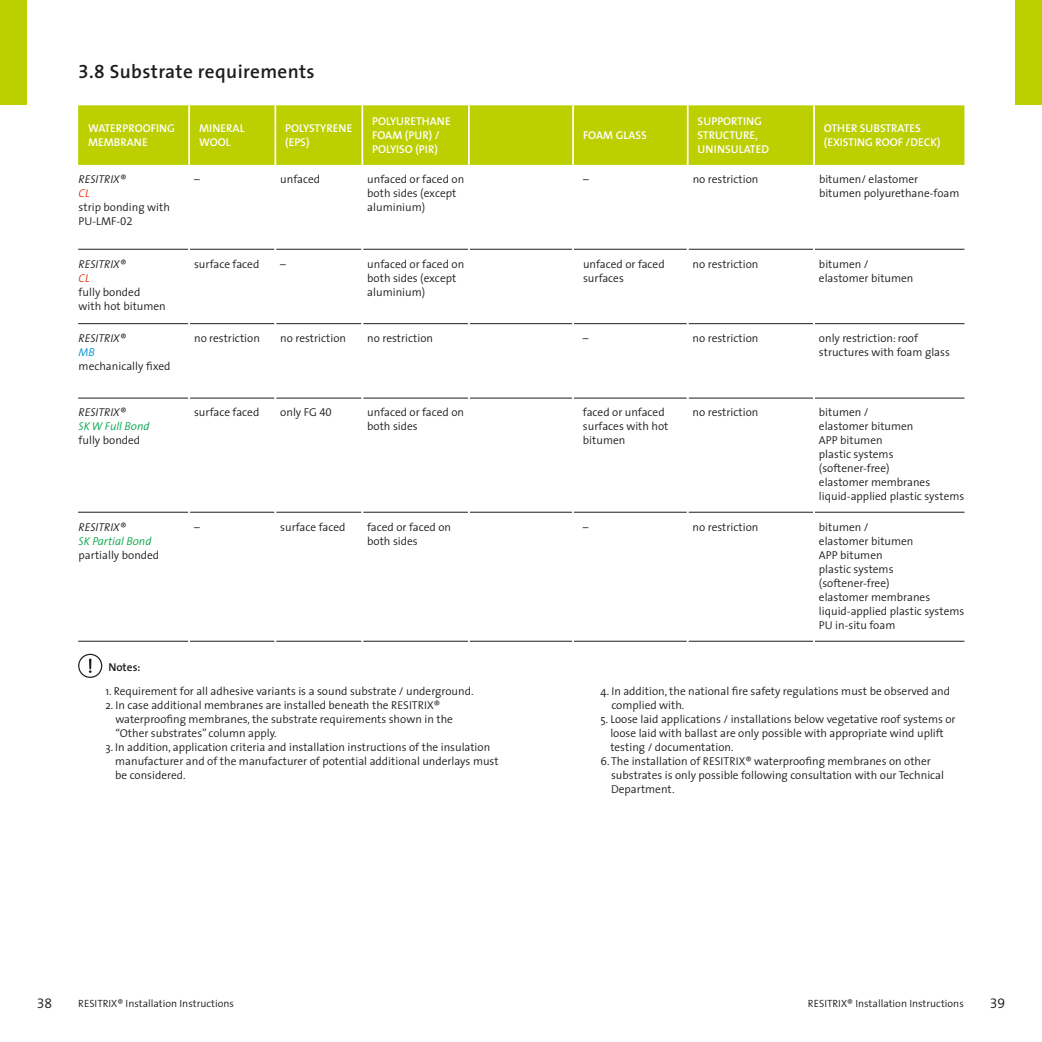
<style>
.page{position:relative;width:1042px;height:1042px;background:#fff}
.page>*{position:absolute;margin:0;border:0;box-sizing:border-box;transform-origin:0 0}
.t1{font:600 19.25px "The Sans";letter-spacing:.02em;color:#1d1d1b}
.t2{font:14px "The Sans Semi Light Expert";color:#1d1d1b}
.t3{font:300 11.38px/14px "The Sans";color:#1d1d1b}
.t4{font:600 11.38px/14px "The Sans";color:#fff}
.t5{font:italic 300 11.38px "The Sans";color:#1d1d1b}
.t6{font:italic 300 11.38px "The Sans";color:#04a64b}
.t7{font:600 11.38px "The Sans";color:#1d1d1b}
.t8{font:italic 300 11.38px "The Sans";color:#e63412}
.t9{font:italic 300 11.38px "The Sans";color:#0092d4}
.t10{font:300 10.5px "The Sans";color:#1d1d1b}
.s1{font-family:"The Sans Semi Bold Expert";font-weight:400}
.s2{font-family:"The Sans Semi Light Expert";font-weight:400}
</style>
<div class="page">
<div style="left:78px;top:105px;width:886px;height:60px;background:#bccf00"></div>
<hr style="left:78px;top:249px;width:110px;height:1px;background:#1d1d1b">
<hr style="left:190px;top:249px;width:84px;height:1px;background:#1d1d1b">
<hr style="left:276px;top:249px;width:85px;height:1px;background:#1d1d1b">
<hr style="left:363px;top:249px;width:105px;height:1px;background:#1d1d1b">
<hr style="left:470px;top:249px;width:102px;height:1px;background:#1d1d1b">
<hr style="left:574px;top:249px;width:113px;height:1px;background:#1d1d1b">
<hr style="left:688px;top:249px;width:125px;height:1px;background:#1d1d1b">
<hr style="left:815px;top:249px;width:149px;height:1px;background:#1d1d1b">
<hr style="left:78px;top:323px;width:110px;height:1px;background:#1d1d1b">
<hr style="left:190px;top:323px;width:84px;height:1px;background:#1d1d1b">
<hr style="left:276px;top:323px;width:85px;height:1px;background:#1d1d1b">
<hr style="left:363px;top:323px;width:105px;height:1px;background:#1d1d1b">
<hr style="left:470px;top:323px;width:102px;height:1px;background:#1d1d1b">
<hr style="left:574px;top:323px;width:113px;height:1px;background:#1d1d1b">
<hr style="left:688px;top:323px;width:125px;height:1px;background:#1d1d1b">
<hr style="left:815px;top:323px;width:149px;height:1px;background:#1d1d1b">
<hr style="left:78px;top:398px;width:110px;height:1px;background:#1d1d1b">
<hr style="left:190px;top:398px;width:84px;height:1px;background:#1d1d1b">
<hr style="left:276px;top:398px;width:85px;height:1px;background:#1d1d1b">
<hr style="left:363px;top:398px;width:105px;height:1px;background:#1d1d1b">
<hr style="left:470px;top:398px;width:102px;height:1px;background:#1d1d1b">
<hr style="left:574px;top:398px;width:113px;height:1px;background:#1d1d1b">
<hr style="left:688px;top:398px;width:125px;height:1px;background:#1d1d1b">
<hr style="left:815px;top:398px;width:149px;height:1px;background:#1d1d1b">
<hr style="left:78px;top:512px;width:110px;height:1px;background:#1d1d1b">
<hr style="left:190px;top:512px;width:84px;height:1px;background:#1d1d1b">
<hr style="left:276px;top:512px;width:85px;height:1px;background:#1d1d1b">
<hr style="left:363px;top:512px;width:105px;height:1px;background:#1d1d1b">
<hr style="left:470px;top:512px;width:102px;height:1px;background:#1d1d1b">
<hr style="left:574px;top:512px;width:113px;height:1px;background:#1d1d1b">
<hr style="left:688px;top:512px;width:125px;height:1px;background:#1d1d1b">
<hr style="left:815px;top:512px;width:149px;height:1px;background:#1d1d1b">
<hr style="left:78px;top:641px;width:110px;height:1px;background:#1d1d1b">
<hr style="left:190px;top:641px;width:84px;height:1px;background:#1d1d1b">
<hr style="left:276px;top:641px;width:85px;height:1px;background:#1d1d1b">
<hr style="left:363px;top:641px;width:105px;height:1px;background:#1d1d1b">
<hr style="left:470px;top:641px;width:102px;height:1px;background:#1d1d1b">
<hr style="left:574px;top:641px;width:113px;height:1px;background:#1d1d1b">
<hr style="left:688px;top:641px;width:125px;height:1px;background:#1d1d1b">
<hr style="left:815px;top:641px;width:149px;height:1px;background:#1d1d1b">
<hr style="left:188px;top:105px;width:2px;height:60px;background:#fff">
<hr style="left:274px;top:105px;width:2px;height:60px;background:#fff">
<hr style="left:361px;top:105px;width:2px;height:60px;background:#fff">
<hr style="left:468px;top:105px;width:2px;height:60px;background:#fff">
<hr style="left:572px;top:105px;width:2px;height:60px;background:#fff">
<hr style="left:687px;top:105px;width:1px;height:60px;background:#fff">
<hr style="left:813px;top:105px;width:2px;height:60px;background:#fff">
<div style="left:78px;top:654px;width:24px;height:24px;border:1px solid #1d1d1b;border-radius:50%"></div>
<svg style="left:89px;top:659px;width:3px;height:14px"></svg>
<div style="left:1016px;top:0;width:26px;height:104px;background:#bccf00"></div>
<div style="left:0;top:0;width:26px;height:104px;background:#bccf00"></div>
<h1 class="t1" style="left:78px;top:56px;width:238px"><span class="s1">3.8</span> Substrate requirements</h1>
<p class="t4" style="left:88px;top:121px;width:88px">WATERPROOFING<br>MEMBRANE</p>
<p class="t4" style="left:199px;top:121px;width:47px">MINERAL<br>WOOL</p>
<p class="t4" style="left:285px;top:121px;width:69px">POLYSTYRENE (EPS)</p>
<p class="t4" style="left:372px;top:114px;width:80px">POLYURETHANE<br>FOAM (PUR) /<br>POLYISO (PIR)</p>
<p class="t4" style="left:583px;top:128px;width:65px">FOAM GLASS</p>
<p class="t4" style="left:697px;top:114px;width:73px">SUPPORTING<br>STRUCTURE,<br>UNINSULATED</p>
<p class="t4" style="left:824px;top:121px;width:118px">OTHER SUBSTRATES (EXISTING ROOF /DECK)</p>
<p class="t5" style="left:79px;top:170px;width:49px">RESITRIX®</p>
<p class="t8" style="left:79px;top:184px;width:13px">CL</p>
<p class="t3" style="left:79px;top:200px;width:93px">strip bonding with<br>PU-LMF-<span class="s2">02</span></p>
<p class="t3" style="left:194px;top:172px;width:7px">–</p>
<p class="t3" style="left:280px;top:172px;width:41px">unfaced</p>
<p class="t3" style="left:367px;top:172px;width:98px">unfaced or faced on both sides (except aluminium)</p>
<p class="t3" style="left:583px;top:172px;width:7px">–</p>
<p class="t3" style="left:692px;top:172px;width:67px">no restriction</p>
<p class="t3" style="left:819px;top:172px;width:142px">bitumen/ elastomer bitumen polyurethane-foam</p>
<p class="t5" style="left:79px;top:254px;width:49px">RESITRIX®</p>
<p class="t8" style="left:79px;top:268px;width:13px">CL</p>
<p class="t3" style="left:79px;top:284px;width:89px">fully bonded with hot bitumen</p>
<p class="t3" style="left:194px;top:256px;width:67px">surface faced</p>
<p class="t3" style="left:280px;top:256px;width:7px">–</p>
<p class="t3" style="left:367px;top:256px;width:98px">unfaced or faced on both sides (except aluminium)</p>
<p class="t3" style="left:583px;top:256px;width:83px">unfaced or faced surfaces</p>
<p class="t3" style="left:692px;top:256px;width:67px">no restriction</p>
<p class="t3" style="left:819px;top:256px;width:96px">bitumen / elastomer bitumen</p>
<p class="t5" style="left:79px;top:329px;width:49px">RESITRIX®</p>
<p class="t9" style="left:79px;top:343px;width:18px">MB</p>
<p class="t3" style="left:79px;top:359px;width:93px">mechanically fixed</p>
<p class="t3" style="left:194px;top:331px;width:67px">no restriction</p>
<p class="t3" style="left:280px;top:331px;width:67px">no restriction</p>
<p class="t3" style="left:367px;top:331px;width:67px">no restriction</p>
<p class="t3" style="left:583px;top:331px;width:7px">–</p>
<p class="t3" style="left:692px;top:331px;width:67px">no restriction</p>
<p class="t3" style="left:819px;top:331px;width:132px">only restriction: roof structures with foam glass</p>
<p class="t5" style="left:79px;top:403px;width:49px">RESITRIX®</p>
<p class="t6" style="left:79px;top:417px;width:72px">SK W Full Bond</p>
<p class="t3" style="left:79px;top:433px;width:63px">fully bonded</p>
<p class="t3" style="left:194px;top:405px;width:67px">surface faced</p>
<p class="t3" style="left:280px;top:405px;width:53px">only FG <span class="s2">40</span></p>
<p class="t3" style="left:367px;top:405px;width:98px">unfaced or faced on both sides</p>
<p class="t3" style="left:583px;top:405px;width:87px">faced or unfaced surfaces with hot bitumen</p>
<p class="t3" style="left:692px;top:405px;width:67px">no restriction</p>
<p class="t3" style="left:819px;top:405px;width:147px">bitumen /<br>elastomer bitumen<br>APP bitumen<br>plastic systems (softener-free)<br>elastomer membranes liquid-applied plastic systems</p>
<p class="t5" style="left:79px;top:517px;width:49px">RESITRIX®</p>
<p class="t6" style="left:79px;top:531px;width:74px">SK Partial Bond</p>
<p class="t3" style="left:79px;top:547px;width:82px">partially bonded</p>
<p class="t3" style="left:194px;top:519px;width:7px">–</p>
<p class="t3" style="left:280px;top:519px;width:67px">surface faced</p>
<p class="t3" style="left:367px;top:519px;width:85px">faced or faced on both sides</p>
<p class="t3" style="left:583px;top:519px;width:7px">–</p>
<p class="t3" style="left:692px;top:519px;width:67px">no restriction</p>
<p class="t3" style="left:819px;top:519px;width:147px">bitumen /<br>elastomer bitumen<br>APP bitumen<br>plastic systems (softener-free)<br>elastomer membranes liquid-applied plastic systems<br>PU in-situ foam</p>
<p class="t7" style="left:108px;top:657px;width:34px">Notes:</p>
<p class="t3" style="left:105px;top:683px;width:370px">1. Requirement for all adhesive variants is a sound substrate / underground.</p>
<p class="t3" style="left:115px;top:697px;width:339px;text-indent:-10px">2. In case additional membranes are installed beneath the RESITRIX® waterproofing membranes, the substrate requirements shown in the “Other substrates” column apply.</p>
<p class="t3" style="left:115px;top:739px;width:385px;text-indent:-10px">3. In addition, application criteria and installation instructions of the insulation manufacturer and of the manufacturer of potential additional underlays must be considered.</p>
<p class="t3" style="left:611px;top:683px;width:340px;text-indent:-11px">4. In addition, the national fire safety regulations must be observed and complied with.</p>
<p class="t3" style="left:610px;top:711px;width:347px;text-indent:-10px">5. Loose laid applications / installations below vegetative roof systems or loose laid with ballast are only possible with appropriate wind uplift testing / documentation.</p>
<p class="t3" style="left:611px;top:753px;width:334px;text-indent:-11px">6. The installation of RESITRIX® waterproofing membranes on other substrates is only possible following consultation with our Technical<br>Department.</p>
<p class="t2" style="left:37px;top:991px;width:17px">38</p>
<p class="t10" style="left:78px;top:994px;width:157px">RESITRIX® Installation Instructions</p>
<p class="t10" style="left:808px;top:994px;width:157px">RESITRIX® Installation Instructions</p>
<p class="t2" style="left:990px;top:991px;width:17px">39</p>
</div>
